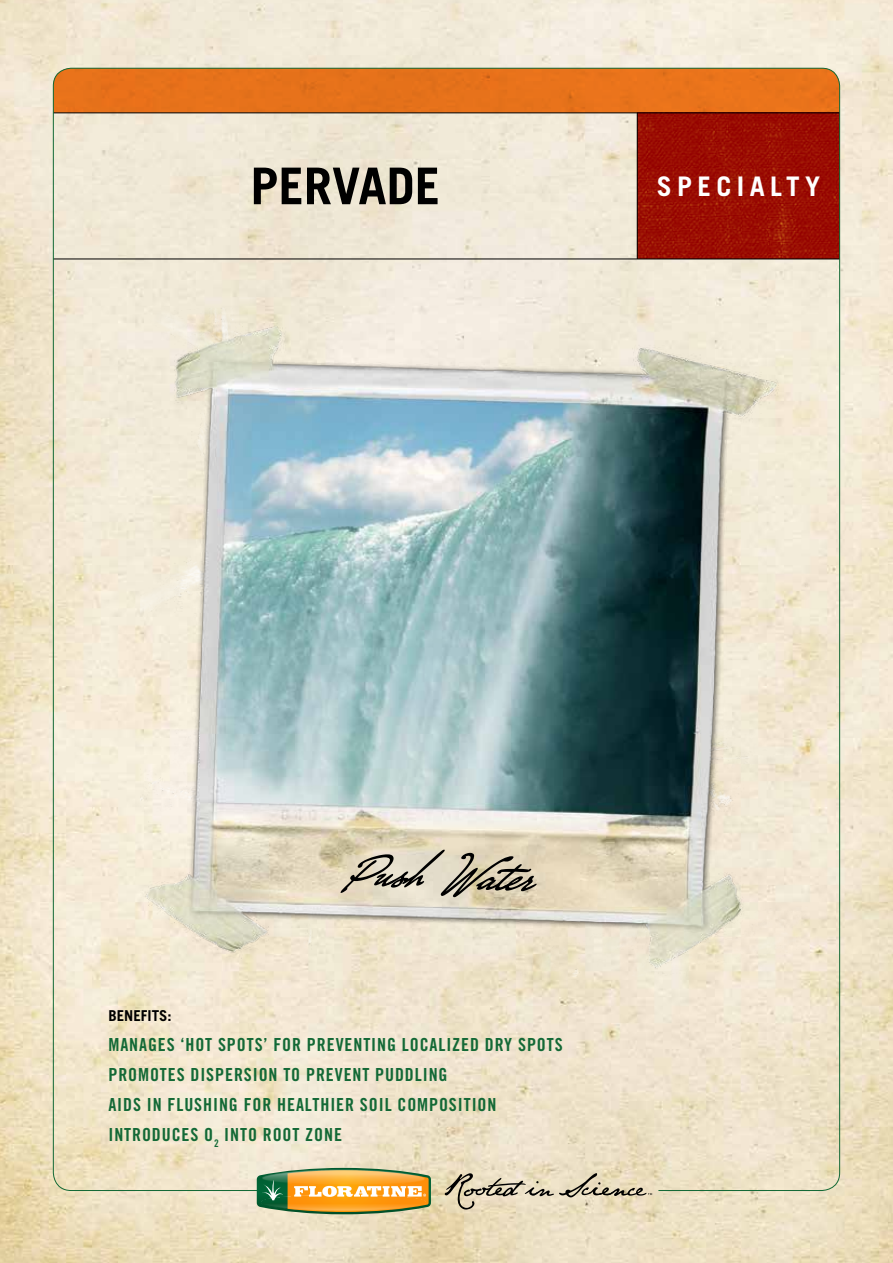
<style>
.page{position:relative;width:893px;height:1263px;background:#fff}
.page>*{position:absolute;margin:0;border:0;box-sizing:border-box;transform-origin:0 0}
.t1{font:700 50.7px "Trade Gothic LT Std";color:#000}
.t2{font:700 27px "Trade Gothic LT Std";letter-spacing:.2em;color:#fff}
.t3{font:18px/30px "Trade Gothic LT Std Bd Cn 20";letter-spacing:.05em;color:#136936}
.t4{font:700 15px "Trade Gothic LT Std";color:#000}
</style>
<div class="page">
<img style="left:0;top:0;width:893px;height:1263px">
<div style="left:53px;top:68px;width:787px;height:45px;background:#e7721b"></div>
<svg style="left:638px;top:114px;width:200px;height:145px;fill:#9a0c03"></svg>
<hr style="left:53px;top:113px;width:787px;height:1px;background:#000">
<hr style="left:53px;top:259px;width:787px;height:1px;background:#000">
<hr style="left:637px;top:113px;width:1px;height:146px;background:#000">
<svg style="left:445px;top:1173px;width:207px;height:36px"></svg>
<img style="left:245px;top:1151px;width:198px;height:25px">
<img style="left:244px;top:1176px;width:199px;height:52px">
<svg style="left:257px;top:1168px;width:174px;height:46px"></svg>
<img style="left:140px;top:308px;width:668px;height:669px">
<svg style="left:340px;top:850px;width:197px;height:47px"></svg>
<h1 class="t1" style="left:250px;top:155px;width:191px">PERVADE</h1>
<h2 class="t2" style="left:657px;top:170px;width:165px">SPECIALTY</h2>
<p class="t4" style="left:108px;top:1007px;width:65px">BENEFITS:</p>
<p class="t3" style="left:108px;top:1030px;width:456px">MANAGES ‘HOT SPOTS’ FOR PREVENTING LOCALIZED DRY SPOTS PROMOTES DISPERSION TO PREVENT PUDDLING<br>AIDS IN FLUSHING FOR HEALTHIER SOIL COMPOSITION INTRODUCES O<sub>2</sub> INTO ROOT ZONE</p>
</div>
